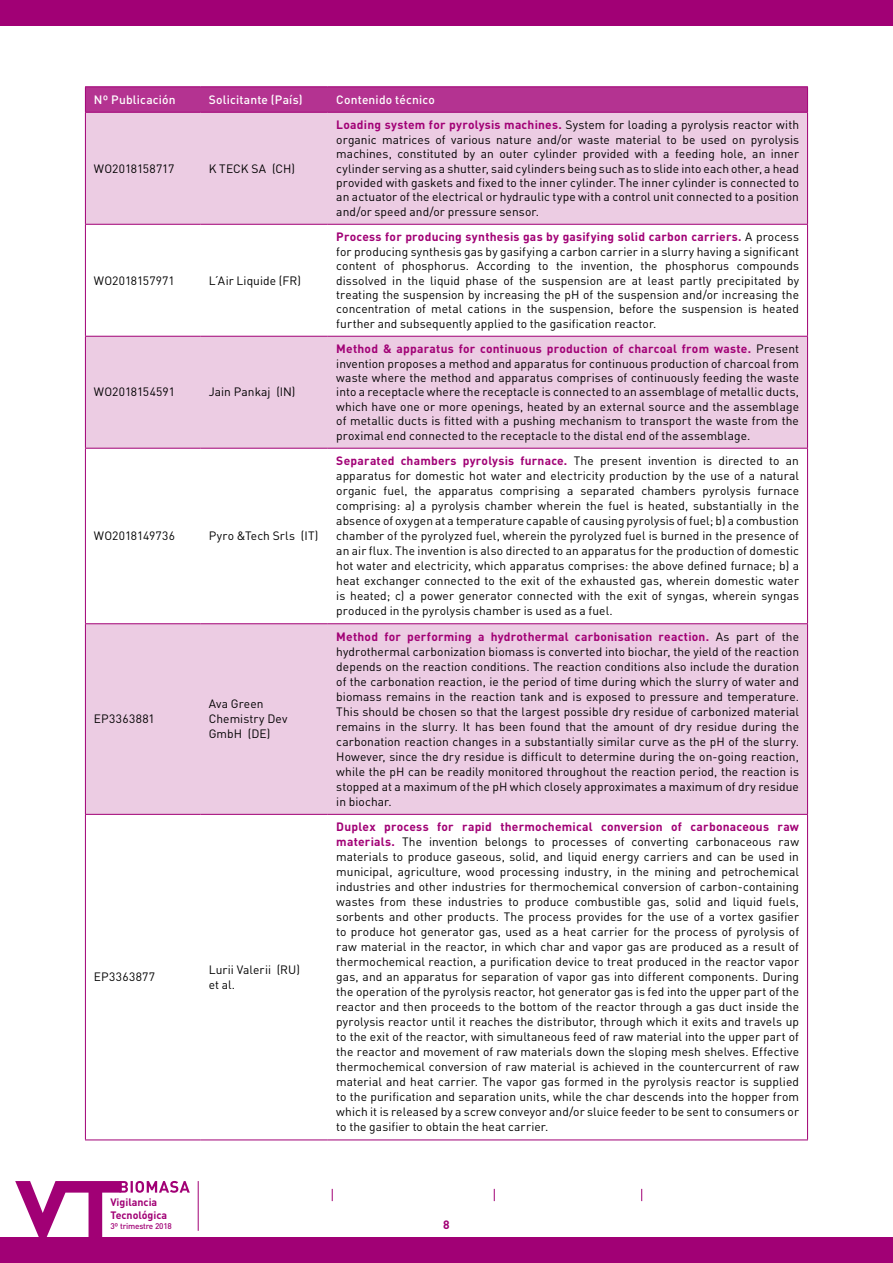
<style>
.page{position:relative;width:893px;height:1263px;background:#fff}
.page>*{position:absolute;margin:0;border:0;box-sizing:border-box;transform-origin:0 0}
.t1{font:12px/15px "DIN Pro";letter-spacing:.005em;color:#000;text-align:justify}
.t2{font:500 12px "DIN Pro";letter-spacing:.015em;color:#fff}
.t3{font:12px "DIN Pro";letter-spacing:.03em;color:#000}
.t4{font:12px "DIN Pro";letter-spacing:.025em;color:#000}
.t5{font:700 12px "DIN Pro";color:#a10075}
.t6{font:700 10.65px/12.8px "DIN Pro";color:#a10075}
.t7{font:500 8.1px "DIN Pro";letter-spacing:-.02em;color:#a10075}
.s1{font-weight:700;color:#a10075}
</style>
<div class="page">
<div style="left:0;top:1237px;width:893px;height:26px;background:#a10075"></div>
<hr style="left:198px;top:1181px;width:1px;height:50px;background:#a10075">
<div style="left:0;top:0;width:893px;height:26px;background:#a10075"></div>
<svg style="left:15px;top:1181px;width:175px;height:56px"></svg>
<svg style="left:494px;top:1189px;width:1px;height:12px"></svg>
<svg style="left:332px;top:1189px;width:1px;height:12px"></svg>
<svg style="left:641px;top:1189px;width:1px;height:12px"></svg>
<svg style="left:86px;top:113px;width:721px;height:701px;fill:#eccce3"></svg>
<hr style="left:85px;top:86px;width:115px;height:1px;background:#a10075">
<hr style="left:85px;top:112px;width:115px;height:1px;background:#a10075">
<hr style="left:200px;top:86px;width:128px;height:1px;background:#a10075">
<hr style="left:200px;top:112px;width:128px;height:1px;background:#a10075">
<hr style="left:328px;top:86px;width:480px;height:1px;background:#a10075">
<svg style="left:85px;top:87px;width:723px;height:25px;background:#b33190"></svg>
<hr style="left:328px;top:112px;width:480px;height:1px;background:#a10075">
<hr style="left:85px;top:113px;width:1px;height:111px;background:#a10075">
<hr style="left:807px;top:113px;width:1px;height:111px;background:#a10075">
<hr style="left:85px;top:225px;width:1px;height:111px;background:#a10075">
<hr style="left:85px;top:224px;width:115px;height:1px;background:#a10075">
<hr style="left:200px;top:224px;width:128px;height:1px;background:#a10075">
<hr style="left:328px;top:224px;width:480px;height:1px;background:#a10075">
<hr style="left:807px;top:225px;width:1px;height:111px;background:#a10075">
<hr style="left:85px;top:337px;width:1px;height:111px;background:#a10075">
<hr style="left:85px;top:449px;width:1px;height:174px;background:#a10075">
<hr style="left:85px;top:624px;width:1px;height:190px;background:#a10075">
<hr style="left:85px;top:815px;width:1px;height:324px;background:#a10075">
<hr style="left:85px;top:336px;width:115px;height:1px;background:#a10075">
<hr style="left:85px;top:448px;width:115px;height:1px;background:#a10075">
<hr style="left:85px;top:623px;width:115px;height:1px;background:#a10075">
<hr style="left:85px;top:814px;width:115px;height:1px;background:#a10075">
<hr style="left:85px;top:1139px;width:115px;height:1px;background:#a10075">
<hr style="left:200px;top:336px;width:128px;height:1px;background:#a10075">
<hr style="left:200px;top:448px;width:128px;height:1px;background:#a10075">
<hr style="left:200px;top:623px;width:128px;height:1px;background:#a10075">
<hr style="left:200px;top:814px;width:128px;height:1px;background:#a10075">
<hr style="left:200px;top:1139px;width:128px;height:1px;background:#a10075">
<hr style="left:328px;top:336px;width:480px;height:1px;background:#a10075">
<hr style="left:807px;top:337px;width:1px;height:111px;background:#a10075">
<hr style="left:807px;top:449px;width:1px;height:174px;background:#a10075">
<hr style="left:807px;top:624px;width:1px;height:190px;background:#a10075">
<hr style="left:807px;top:815px;width:1px;height:324px;background:#a10075">
<hr style="left:328px;top:448px;width:480px;height:1px;background:#a10075">
<hr style="left:328px;top:623px;width:480px;height:1px;background:#a10075">
<hr style="left:328px;top:814px;width:480px;height:1px;background:#a10075">
<hr style="left:328px;top:1139px;width:480px;height:1px;background:#a10075">
<p class="t2" style="left:94px;top:90px;width:83px">Nº Publicación</p>
<p class="t2" style="left:209px;top:90px;width:95px">Solicitante (País)</p>
<p class="t2" style="left:336px;top:90px;width:100px">Contenido técnico</p>
<p class="t1" style="left:94px;top:160px;width:82px">WO2018158717</p>
<p class="t1" style="left:209px;top:160px;width:88px">K TECK SA (CH)</p>
<p class="t1" style="left:94px;top:271px;width:82px">WO2018157971</p>
<p class="t1" style="left:209px;top:271px;width:94px">L´Air Liquide (FR)</p>
<p class="t1" style="left:94px;top:383px;width:83px">WO2018154591</p>
<p class="t1" style="left:209px;top:383px;width:88px">Jain Pankaj (IN)</p>
<p class="t1" style="left:94px;top:527px;width:83px">WO2018149736</p>
<p class="t1" style="left:209px;top:527px;width:111px">Pyro &amp;Tech Srls (IT)</p>
<p class="t3" style="left:94px;top:709px;width:62px">EP3363881</p>
<p class="t1" style="left:209px;top:695px;width:80px;text-align:left">Ava Green<br>Chemistry Dev<br>GmbH (DE)</p>
<p class="t4" style="left:94px;top:968px;width:63px">EP3363877</p>
<p class="t1" style="left:209px;top:961px;width:93px">Lurii Valerii (RU) et al.</p>
<p class="t1" style="left:336px;top:117px;width:464px;line-height:14.4px"><span class="s1">Loading system for pyrolysis machines.</span> System for loading a pyrolysis reactor with organic matrices of various nature and/or waste material to be used on pyrolysis machines, constituted by an outer cylinder provided with a feeding hole, an inner cylinder serving as a shutter, said cylinders being such as to slide into each other, a head provided with gaskets and fixed to the inner cylinder. The inner cylinder is connected to an actuator of the electrical or hydraulic type with a control unit connected to a position and/or speed and/or pressure sensor.</p>
<p class="t1" style="left:336px;top:229px;width:464px;line-height:14.4px"><span class="s1">Process for producing synthesis gas by gasifying solid carbon carriers.</span> A process for producing synthesis gas by gasifying a carbon carrier in a slurry having a significant content of phosphorus. According to the invention, the phosphorus compounds dissolved in the liquid phase of the suspension are at least partly precipitated by treating the suspension by increasing the pH of the suspension and/or increasing the concentration of metal cations in the suspension, before the suspension is heated further and subsequently applied to the gasification reactor.</p>
<p class="t1" style="left:336px;top:341px;width:464px;line-height:14.4px"><span class="s1">Method &amp; apparatus for continuous production of charcoal from waste.</span> Present invention proposes a method and apparatus for continuous production of charcoal from waste where the method and apparatus comprises of continuously feeding the waste into a receptacle where the receptacle is connected to an assemblage of metallic ducts, which have one or more openings, heated by an external source and the assemblage of metallic ducts is fitted with a pushing mechanism to transport the waste from the proximal end connected to the receptacle to the distal end of the assemblage.</p>
<p class="t1" style="left:336px;top:452px;width:464px"><span class="s1">Separated chambers pyrolysis furnace.</span> The present invention is directed to an apparatus for domestic hot water and electricity production by the use of a natural organic fuel, the apparatus comprising a separated chambers pyrolysis furnace comprising: a) a pyrolysis chamber wherein the fuel is heated, substantially in the absence of oxygen at a temperature capable of causing pyrolysis of fuel; b) a combustion chamber of the pyrolyzed fuel, wherein the pyrolyzed fuel is burned in the presence of an air flux. The invention is also directed to an apparatus for the production of domestic hot water and electricity, which apparatus comprises: the above defined furnace; b) a heat exchanger connected to the exit of the exhausted gas, wherein domestic water is heated; c) a power generator connected with the exit of syngas, wherein syngas produced in the pyrolysis chamber is used as a fuel.</p>
<p class="t1" style="left:336px;top:628px;width:464px"><span class="s1">Method for performing a hydrothermal carbonisation reaction.</span> As part of the hydrothermal carbonization biomass is converted into biochar, the yield of the reaction depends on the reaction conditions. The reaction conditions also include the duration of the carbonation reaction, ie the period of time during which the slurry of water and biomass remains in the reaction tank and is exposed to pressure and temperature.<br>This should be chosen so that the largest possible dry residue of carbonized material remains in the slurry. It has been found that the amount of dry residue during the carbonation reaction changes in a substantially similar curve as the pH of the slurry.<br>However, since the dry residue is difficult to determine during the on-going reaction, while the pH can be readily monitored throughout the reaction period, the reaction is stopped at a maximum of the pH which closely approximates a maximum of dry residue in biochar.</p>
<p class="t1" style="left:336px;top:818px;width:464px"><span class="s1">Duplex process for rapid thermochemical conversion of carbonaceous raw materials.</span> The invention belongs to processes of converting carbonaceous raw materials to produce gaseous, solid, and liquid energy carriers and can be used in municipal, agriculture, wood processing industry, in the mining and petrochemical industries and other industries for thermochemical conversion of carbon-containing wastes from these industries to produce combustible gas, solid and liquid fuels, sorbents and other products. The process provides for the use of a vortex gasifier to produce hot generator gas, used as a heat carrier for the process of pyrolysis of raw material in the reactor, in which char and vapor gas are produced as a result of thermochemical reaction, a purification device to treat produced in the reactor vapor gas, and an apparatus for separation of vapor gas into different components. During the operation of the pyrolysis reactor, hot generator gas is fed into the upper part of the reactor and then proceeds to the bottom of the reactor through a gas duct inside the pyrolysis reactor until it reaches the distributor, through which it exits and travels up to the exit of the reactor, with simultaneous feed of raw material into the upper part of the reactor and movement of raw materials down the sloping mesh shelves. Effective thermochemical conversion of raw material is achieved in the countercurrent of raw material and heat carrier. The vapor gas formed in the pyrolysis reactor is supplied to the purification and separation units, while the char descends into the hopper from which it is released by a screw conveyor and/or sluice feeder to be sent to consumers or to the gasifier to obtain the heat carrier.</p>
<p class="t6" style="left:110px;top:1194px;width:58px">Vigilancia<br>Tecnológica</p>
<p class="t7" style="left:110px;top:1219px;width:63px">3º trimestre 2018</p>
<p class="t5" style="left:443px;top:1215px;width:8px">8</p>
</div>
